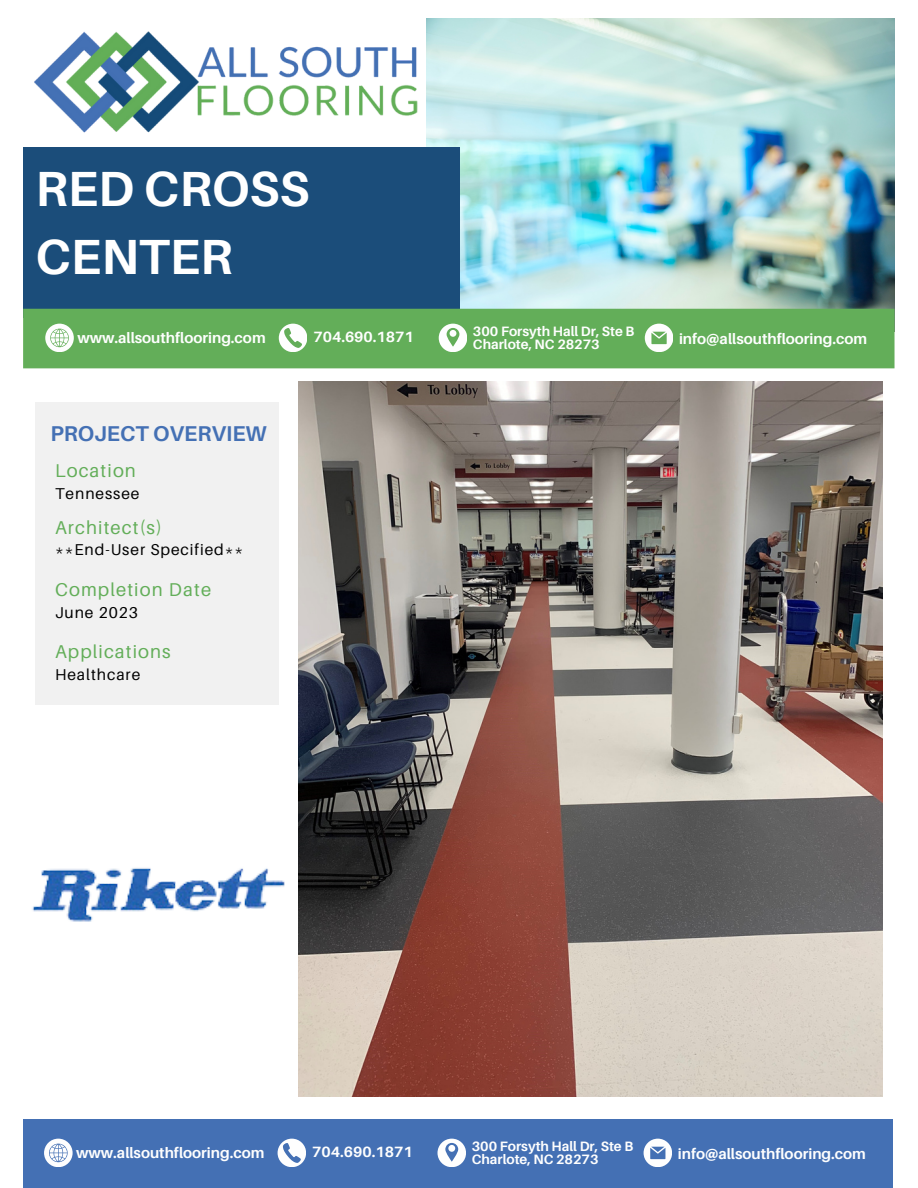
<style>
.page{position:relative;width:918px;height:1188px;background:#fff}
.page>*{position:absolute;margin:0;border:0;box-sizing:border-box;transform-origin:0 0}
.t1{font:700 49.35px/68.7px "Aileron";color:#fff}
.t2{font:700 21.45px "Aileron";color:#4470b4}
.t3{font:18.45px "Aileron";letter-spacing:.06em;color:#63ae59}
.t4{font:15.75px "Aileron";letter-spacing:.06em;color:#000}
.t5{font:700 14.85px "Aileron";color:#fefefe}
.t6{font:700 13.65px "Aileron";color:#fefefe}
</style>
<div class="page">
<img style="left:427px;top:19px;width:468px;height:290px">
<div style="left:23px;top:147px;width:437px;height:171px;background:#1b4d7a"></div>
<div style="left:23px;top:309px;width:872px;height:59px;background:#63ae59"></div>
<div style="left:35px;top:403px;width:244px;height:302px;background:#f1f1f1"></div>
<img style="left:34px;top:31px;width:384px;height:102px">
<svg style="left:45px;top:324px;width:28px;height:28px"></svg>
<svg style="left:279px;top:324px;width:28px;height:28px"></svg>
<svg style="left:439px;top:324px;width:28px;height:28px"></svg>
<svg style="left:645px;top:324px;width:28px;height:28px"></svg>
<div style="left:23px;top:1119px;width:869px;height:69px;background:#4470b4"></div>
<svg style="left:44px;top:1139px;width:28px;height:28px"></svg>
<svg style="left:278px;top:1139px;width:28px;height:28px"></svg>
<svg style="left:438px;top:1139px;width:28px;height:28px"></svg>
<svg style="left:644px;top:1139px;width:28px;height:28px"></svg>
<img style="left:298px;top:382px;width:584px;height:714px">
<img style="left:32px;top:868px;width:253px;height:54px">
<h4 class="t1" style="left:35px;top:153px;width:276px">RED CROSS<br>CENTER</h4>
<p class="t5" style="left:77px;top:329px;width:190px">www.allsouthflooring.com</p>
<h4 class="t2" style="left:50px;top:420px;width:218px">PROJECT OVERVIEW</h4>
<p class="t3" style="left:55px;top:460px;width:82px">Location</p>
<h1 class="t4" style="left:55px;top:484px;width:86px">Tennessee</h1>
<h4 class="t3" style="left:55px;top:516px;width:109px">Architect(s)</h4>
<p class="t4" style="left:55px;top:540px;width:190px">**End-User Specified**</p>
<h3 class="t3" style="left:55px;top:578px;width:158px">Completion Date</h3>
<h2 class="t4" style="left:55px;top:603px;width:85px">June 2023</h2>
<h3 class="t3" style="left:55px;top:640px;width:117px">Applications</h3>
<p class="t4" style="left:55px;top:665px;width:87px">Healthcare</p>
<p class="t5" style="left:313px;top:328px;width:102px">704.690.1871</p>
<p class="t6" style="left:473px;top:322px;width:163px">300 Forsyth Hall Dr, Ste B</p>
<p class="t6" style="left:473px;top:336px;width:128px">Charlote, NC 28273</p>
<p class="t5" style="left:679px;top:329px;width:190px">info@allsouthflooring.com</p>
<h3 class="t5" style="left:76px;top:1144px;width:190px">www.allsouthflooring.com</h3>
<p class="t5" style="left:312px;top:1143px;width:102px">704.690.1871</p>
<h3 class="t6" style="left:472px;top:1137px;width:163px">300 Forsyth Hall Dr, Ste B</h3>
<p class="t6" style="left:472px;top:1151px;width:128px">Charlote, NC 28273</p>
<p class="t5" style="left:678px;top:1144px;width:190px">info@allsouthflooring.com</p>
</div>
